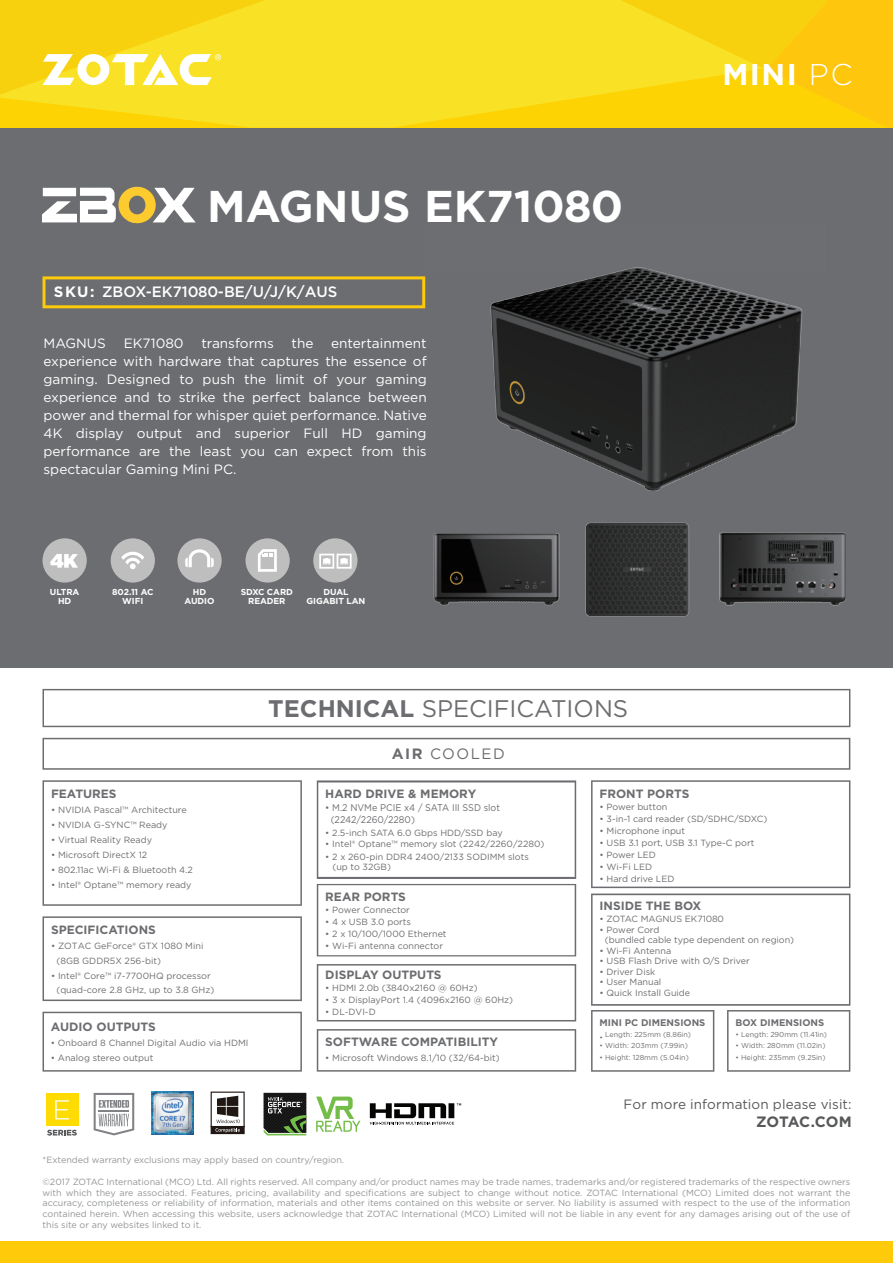
<style>
.page{position:relative;width:893px;height:1263px;background:#fff}
.page>*{position:absolute;margin:0;border:0;box-sizing:border-box;transform-origin:0 0}
.t1{font:700 44.4px "Gotham";color:#fff}
.t2{font:700 30px "Gotham";color:#fff}
.t3{font:24px "Gotham";color:#6c6d70}
.t4{font:500 15px "Gotham";color:#fff}
.t5{font:700 15px "Gotham";letter-spacing:-.01em;color:#57585a}
.t6{font:15px "Gotham";letter-spacing:.1em;color:#6c6d70}
.t7{font:13.5px/18px "Gotham";color:#fff;text-align:justify}
.t8{font:13.5px "Gotham";letter-spacing:.01em;color:#57585a}
.t9{font:700 12px "Gotham";color:#6c6d70}
.t10{font:9.75px/12px "Gotham";color:#6c6d70;scale:.93 1}
.t11{font:700 9.6px "Gotham";color:#6c6d70}
.t12{font:9px/10.5px "Gotham";color:#6c6d70}
.t13{font:9px/10.8px "Gotham";color:#939598;text-align:justify}
.t14{font:700 8.7px/8.7px "Gotham";letter-spacing:-.01em;color:#fff;text-align:center}
.t15{font:7.2px "Gotham";color:#6c6d70}
.s1{font-weight:700}
.s2{font-weight:300}
</style>
<div class="page">
<div style="left:0;top:128px;width:893px;height:540px;background:#6c6d70"></div>
<svg style="left:0;top:95px;width:763px;height:33px;background:#fbda14"></svg>
<svg style="left:763px;top:0;width:130px;height:128px;background:#fec90a"></svg>
<svg style="left:0;top:0;width:829px;height:95px;background:#f9db1d"></svg>
<div style="left:0;top:1242px;width:893px;height:21px;background:#feca0a"></div>
<svg style="left:43px;top:54px;width:178px;height:31px"></svg>
<svg style="left:43px;top:689px;width:807px;height:38px"></svg>
<svg style="left:591px;top:780px;width:259px;height:292px"></svg>
<svg style="left:317px;top:1029px;width:259px;height:42px"></svg>
<svg style="left:317px;top:964px;width:259px;height:57px"></svg>
<svg style="left:317px;top:780px;width:259px;height:176px"></svg>
<svg style="left:43px;top:1012px;width:259px;height:59px"></svg>
<svg style="left:43px;top:916px;width:259px;height:85px"></svg>
<svg style="left:43px;top:780px;width:259px;height:126px"></svg>
<svg style="left:43px;top:738px;width:807px;height:32px"></svg>
<div style="left:313px;top:538px;width:44px;height:45px;background:#bfbebe;border-radius:50%"></div>
<svg style="left:319px;top:554px;width:33px;height:15px"></svg>
<div style="left:245px;top:538px;width:45px;height:45px;background:#bfbebe;border-radius:50%"></div>
<svg style="left:258px;top:549px;width:19px;height:23px"></svg>
<div style="left:177px;top:538px;width:45px;height:45px;background:#bfbebe;border-radius:50%"></div>
<svg style="left:185px;top:549px;width:29px;height:18px"></svg>
<div style="left:111px;top:538px;width:44px;height:45px;background:#bfbebe;border-radius:50%"></div>
<svg style="left:121px;top:552px;width:23px;height:17px"></svg>
<div style="left:43px;top:538px;width:44px;height:45px;background:#bfbebe;border-radius:50%"></div>
<svg style="left:50px;top:554px;width:28px;height:14px"></svg>
<svg style="left:43px;top:276px;width:362px;height:32px"></svg>
<svg style="left:42px;top:187px;width:154px;height:36px"></svg>
<svg style="left:94px;top:1093px;width:40px;height:42px"></svg>
<hr style="left:99px;top:1110px;width:30px;height:1px;background:#808285">
<img style="left:151px;top:1092px;width:43px;height:42px">
<div style="left:46px;top:1093px;width:32px;height:33px;background:#ffdc01"></div>
<svg style="left:55px;top:1100px;width:14px;height:19px"></svg>
<svg style="left:47px;top:1130px;width:30px;height:5px"></svg>
<svg style="left:211px;top:1091px;width:34px;height:43px"></svg>
<svg style="left:370px;top:1103px;width:91px;height:21px"></svg>
<svg style="left:316px;top:1096px;width:44px;height:36px"></svg>
<svg style="left:264px;top:1093px;width:43px;height:42px;background:#3d4639"></svg>
<img style="left:405px;top:267px;width:398px;height:224px">
<img style="left:433px;top:533px;width:109px;height:73px">
<img style="left:542px;top:522px;width:148px;height:95px">
<img style="left:719px;top:532px;width:127px;height:74px">
<h1 class="t1" style="left:207px;top:177px;width:418px">MAGNUS EK71080</h1>
<h3 class="t4" style="left:54px;top:282px;width:285px"><span class="s1">SKU:</span> ZBOX-EK71080-BE/U/J/K/AUS</h3>
<h3 class="t7" style="left:44px;top:334px;width:64px">MAGNUS</h3>
<h3 class="t7" style="left:124px;top:334px;width:62px">EK71080</h3>
<h3 class="t7" style="left:201px;top:334px;width:74px">transforms</h3>
<h3 class="t7" style="left:292px;top:334px;width:23px">the</h3>
<p class="t7" style="left:44px;top:334px;width:385px;text-indent:288px">entertainment experience with hardware that captures the essence of gaming. Designed to push the limit of your gaming experience and to strike the perfect balance between power and thermal for whisper quiet performance. Native 4K display output and superior Full HD gaming performance are the least you can expect from this spectacular Gaming Mini PC.</p>
<p class="t14" style="left:50px;top:588px;width:31px">ULTRA<br>HD</p>
<p class="t14" style="left:112px;top:588px;width:43px">802.11 AC<br>WIFI</p>
<p class="t14" style="left:185px;top:588px;width:31px">HD<br>AUDIO</p>
<p class="t14" style="left:241px;top:588px;width:54px">SDXC CARD<br>READER</p>
<p class="t14" style="left:306px;top:588px;width:60px">DUAL<br>GIGABIT LAN</p>
<h3 class="t3" style="left:268px;top:693px;width:361px"><span class="s1">TECHNICAL</span> SPECIFICATIONS</h3>
<h3 class="t6" style="left:392px;top:744px;width:115px"><span class="s1">AIR</span> COOLED</h3>
<h2 class="t2" style="left:722px;top:55px;width:132px">MINI <span class="s2">PC</span></h2>
<h3 class="t9" style="left:51px;top:786px;width:67px">FEATURES</h3>
<p class="t12" style="left:51px;top:804px;width:137px">• NVIDIA Pascal™ Architecture</p>
<p class="t12" style="left:51px;top:819px;width:118px">• NVIDIA G-SYNC™ Ready</p>
<p class="t12" style="left:51px;top:834px;width:102px">• Virtual Reality Ready</p>
<p class="t12" style="left:51px;top:849px;width:98px">• Microsoft DirectX 12</p>
<p class="t12" style="left:51px;top:864px;width:143px">• 802.11ac Wi-Fi &amp; Bluetooth 4.2</p>
<p class="t12" style="left:51px;top:879px;width:142px">• Intel® Optane™ memory ready</p>
<h3 class="t9" style="left:51px;top:922px;width:106px">SPECIFICATIONS</h3>
<p class="t12" style="left:56px;top:938px;width:148px;line-height:15px;text-indent:-5px">• ZOTAC GeForce® GTX 1080 Mini (8GB GDDR5X 256-bit)</p>
<p class="t12" style="left:51px;top:969px;width:165px;line-height:13.5px;text-align:center">• Intel® Core™ i7-7700HQ processor (quad-core 2.8 GHz, up to 3.8 GHz)</p>
<h3 class="t9" style="left:51px;top:1018px;width:106px">AUDIO OUTPUTS</h3>
<p class="t12" style="left:51px;top:1037px;width:199px">• Onboard 8 Channel Digital Audio via HDMI</p>
<p class="t12" style="left:51px;top:1052px;width:104px">• Analog stereo output</p>
<h3 class="t9" style="left:325px;top:786px;width:152px">HARD DRIVE &amp; MEMORY</h3>
<p class="t10" style="left:331px;top:801px;width:184px;text-indent:-5px">• M.2 NVMe PCIE x4 / SATA III SSD slot (2242/2260/2280)</p>
<p class="t12" style="left:325px;top:827px;width:179px">• 2.5-inch SATA 6.0 Gbps HDD/SSD bay</p>
<p class="t12" style="left:325px;top:838px;width:221px">• Intel® Optane™ memory slot (2242/2260/2280)</p>
<p class="t12" style="left:332px;top:851px;width:198px;text-indent:-7px">• 2 x 260-pin DDR4 2400/2133 SODIMM slots (up to 32GB)</p>
<h3 class="t9" style="left:325px;top:889px;width:82px">REAR PORTS</h3>
<p class="t12" style="left:325px;top:904px;width:86px">• Power Connector</p>
<p class="t12" style="left:325px;top:916px;width:87px">• 4 x USB 3.0 ports</p>
<p class="t12" style="left:325px;top:928px;width:123px">• 2 x 10/100/1000 Ethernet</p>
<p class="t12" style="left:325px;top:940px;width:119px">• Wi-Fi antenna connector</p>
<h3 class="t9" style="left:325px;top:967px;width:118px">DISPLAY OUTPUTS</h3>
<p class="t12" style="left:325px;top:982px;width:154px">• HDMI 2.0b (3840x2160 @ 60Hz)</p>
<p class="t12" style="left:325px;top:994px;width:189px">• 3 x DisplayPort 1.4 (4096x2160 @ 60Hz)</p>
<p class="t12" style="left:325px;top:1006px;width:52px">• DL-DVI-D</p>
<h3 class="t9" style="left:325px;top:1034px;width:174px">SOFTWARE COMPATIBILITY</h3>
<p class="t12" style="left:325px;top:1052px;width:176px">• Microsoft Windows 8.1/10 (32/64-bit)</p>
<h3 class="t9" style="left:600px;top:786px;width:91px">FRONT PORTS</h3>
<p class="t12" style="left:600px;top:801px;width:69px">• Power button</p>
<p class="t12" style="left:600px;top:813px;width:169px">• 3-in-1 card reader (SD/SDHC/SDXC)</p>
<p class="t12" style="left:600px;top:825px;width:87px">• Microphone input</p>
<p class="t12" style="left:600px;top:837px;width:156px">• USB 3.1 port, USB 3.1 Type-C port</p>
<p class="t12" style="left:600px;top:849px;width:58px">• Power LED</p>
<p class="t12" style="left:600px;top:861px;width:54px">• Wi-Fi LED</p>
<p class="t12" style="left:600px;top:873px;width:76px">• Hard drive LED</p>
<h3 class="t9" style="left:600px;top:898px;width:103px">INSIDE THE BOX</h3>
<p class="t12" style="left:600px;top:913px;width:126px">• ZOTAC MAGNUS EK71080</p>
<p class="t12" style="left:605px;top:924px;width:191px;text-indent:-5px">• Power Cord<br>(bundled cable type dependent on region)</p>
<p class="t12" style="left:600px;top:945px;width:73px">• Wi-Fi Antenna</p>
<p class="t12" style="left:600px;top:955px;width:152px">• USB Flash Drive with O/S Driver</p>
<p class="t12" style="left:600px;top:966px;width:57px">• Driver Disk</p>
<p class="t12" style="left:600px;top:976px;width:63px">• User Manual</p>
<p class="t12" style="left:600px;top:987px;width:92px">• Quick Install Guide</p>
<p class="t11" style="left:600px;top:1016px;width:107px">MINI PC DIMENSIONS</p>
<p class="t15" style="left:600px;top:1030px;width:93px">• Length: 225mm (8.86in)</p>
<p class="t15" style="left:600px;top:1041px;width:90px">• Width: 203mm (7.99in)</p>
<p class="t15" style="left:600px;top:1053px;width:91px">• Height: 128mm (5.04in)</p>
<p class="t11" style="left:736px;top:1016px;width:90px">BOX DIMENSIONS</p>
<p class="t15" style="left:736px;top:1030px;width:93px">• Length: 290mm (11.41in)</p>
<p class="t15" style="left:736px;top:1041px;width:91px">• Width: 280mm (11.02in)</p>
<p class="t15" style="left:736px;top:1053px;width:91px">• Height: 235mm (9.25in)</p>
<h3 class="t8" style="left:624px;top:1095px;width:229px">For more information please visit:</h3>
<h3 class="t5" style="left:756px;top:1112px;width:97px">ZOTAC.COM</h3>
<p class="t13" style="left:43px;top:1154px;width:303px">*Extended warranty exclusions may apply based on country/region.</p>
<p class="t13" style="left:43px;top:1176px;width:809px">©2017 ZOTAC International (MCO) Ltd. All rights reserved. All company and/or product names may be trade names, trademarks and/or registered trademarks of the respective owners with which they are associated. Features, pricing, availability and specifications are subject to change without notice. ZOTAC International (MCO) Limited does not warrant the accuracy, completeness or reliability of information, materials and other items contained on this website or server. No liability is assumed with respect to the use of the information contained herein. When accessing this website, users acknowledge that ZOTAC International (MCO) Limited will not be liable in any event for any damages arising out of the use of this site or any websites linked to it.</p>
</div>
